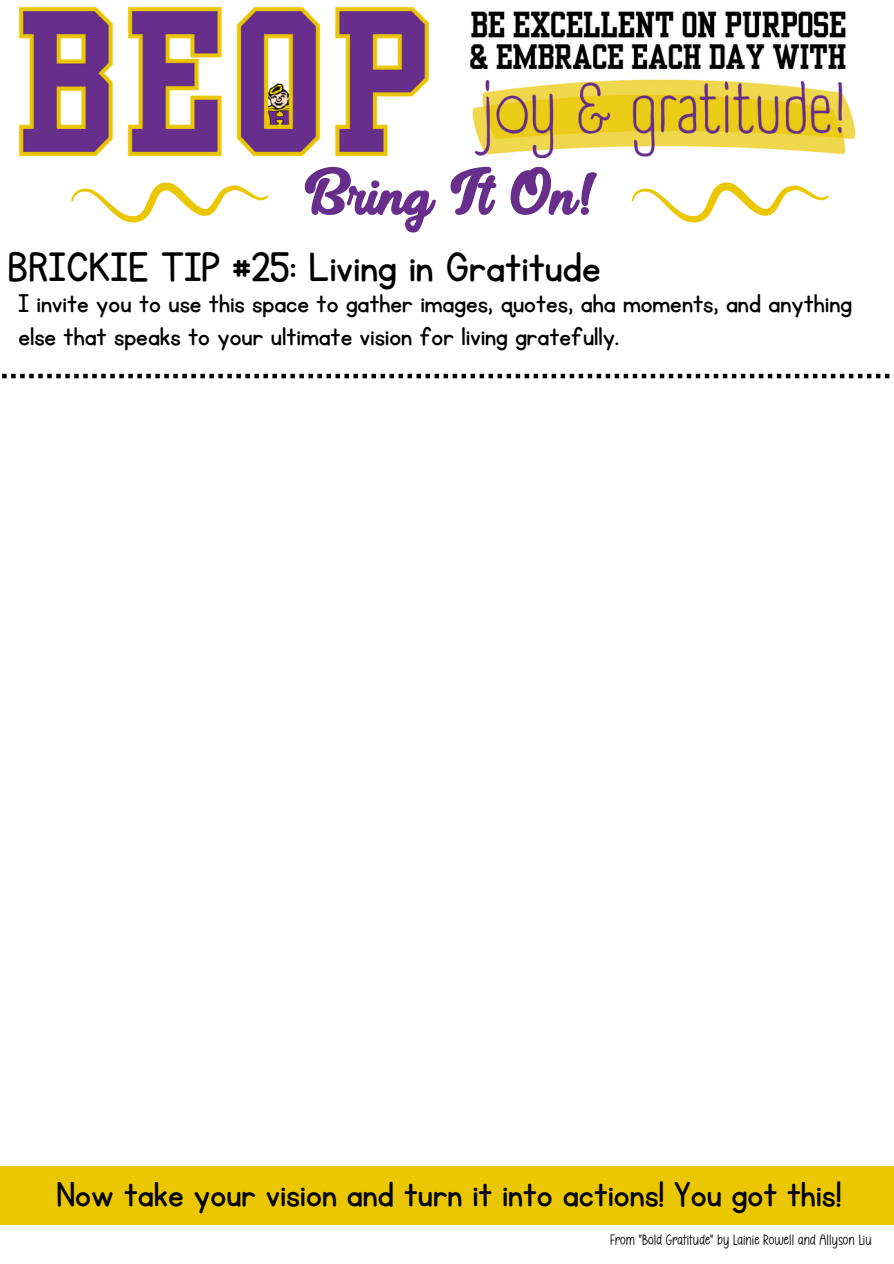
<style>
.page{position:relative;width:894px;height:1264px;background:#fff}
.page>*{position:absolute;margin:0;border:0;box-sizing:border-box;transform-origin:0 0}
.t1{font:53.85px "Lucythe Cat";color:#682e8c}
.t2{font:48px "KG Primary Penmanship";color:#000}
.t3{font:40.5px "KG Primary Penmanship";color:#000}
.t4{font:30px/33.8px "KG Primary Penmanship";color:#000}
.t5{font:15px "Monday Rainbow";color:#000}
</style>
<div class="page">
<svg style="left:71px;top:182px;width:198px;height:41px"></svg>
<svg style="left:631px;top:182px;width:198px;height:41px"></svg>
<img style="left:18px;top:6px;width:838px;height:153px">
<div style="left:0;top:1165px;width:893px;height:59px;background:#eac700"></div>
<svg style="left:2px;top:374px;width:888px;height:4px"></svg>
<h1 class="t1" style="left:303px;top:175px;width:292px">Bring It On!</h1>
<h2 class="t2" style="left:7px;top:244px;width:595px">BRICKIE TIP #25: Living in Gratitude</h2>
<p class="t4" style="left:18px;top:287px;width:834px">I invite you to use this space to gather images, quotes, aha moments, and anything else that speaks to your ultimate vision for living gratefully.</p>
<h4 class="t3" style="left:56px;top:1174px;width:786px">Now take your vision and turn it into actions! You got this!</h4>
<p class="t5" style="left:610px;top:1231px;width:263px">From "Bold Gratitude" by Lainie Rowell and Allyson Liu</p>
</div>
